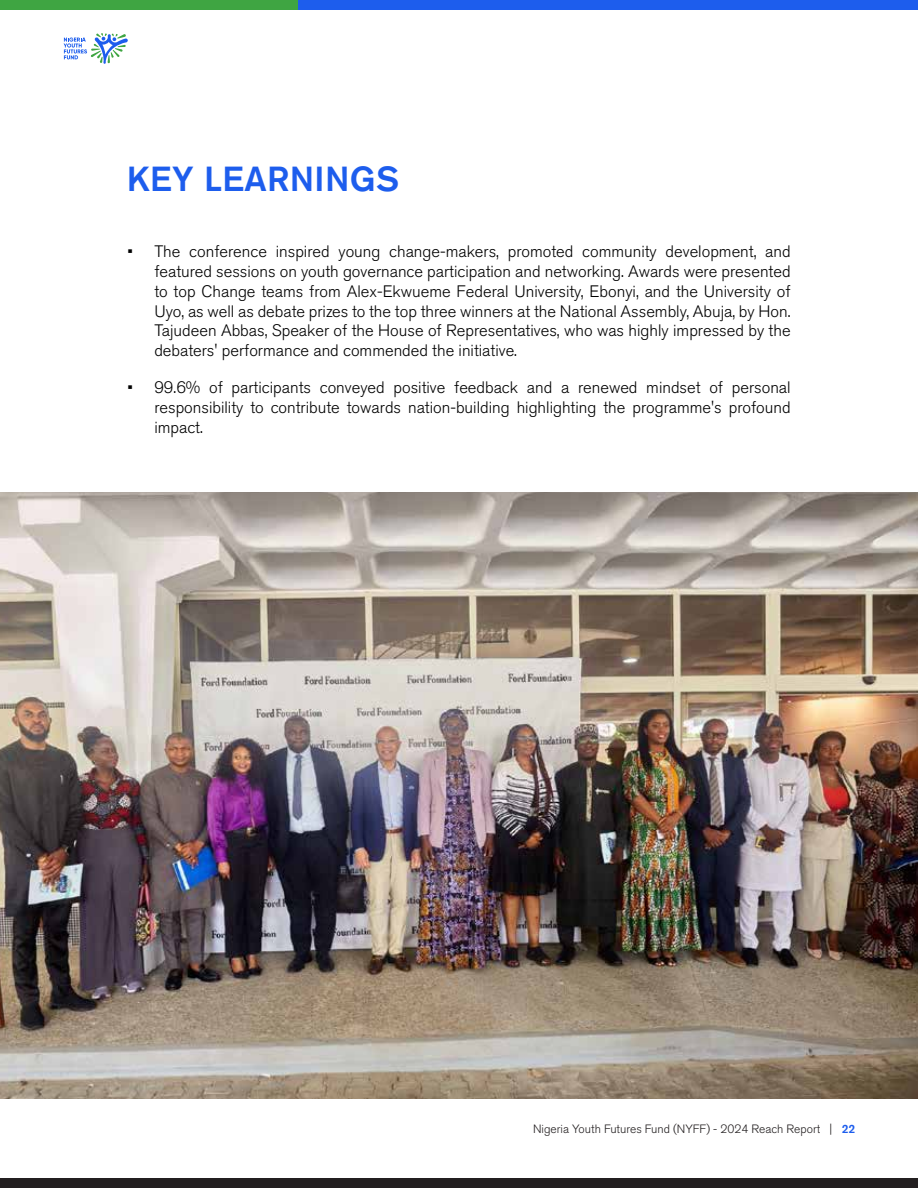
<style>
.page{position:relative;width:918px;height:1188px;background:#fff}
.page>*{position:absolute;margin:0;border:0;box-sizing:border-box;transform-origin:0 0}
.t1{font:500 34.5px "Akzidenz Grotesk BQ";letter-spacing:.01em;color:#1d5ded}
.t2{font:300 16.5px/19.8px "Akzidenz Grotesk BQ";color:#000;text-align:justify}
.t3{font:300 12px "Akzidenz Grotesk BQ";color:#231f20}
.s1{font-weight:500;color:#1d5ded}
</style>
<div class="page">
<img style="left:0;top:493px;width:918px;height:606px">
<div style="left:0;top:0;width:299px;height:10px;background:#3fa542"></div>
<div style="left:299px;top:0;width:619px;height:10px;background:#1d5ded"></div>
<div style="left:0;top:1178px;width:918px;height:10px;background:#231f20"></div>
<svg style="left:64px;top:33px;width:64px;height:31px"></svg>
<h1 class="t1" style="left:127px;top:158px;width:274px">KEY LEARNINGS</h1>
<p class="t2" style="left:154px;top:242px;width:638px;text-indent:-27px">• The conference inspired young change-makers, promoted community development, and featured sessions on youth governance participation and networking. Awards were presented to top Change teams from Alex-Ekwueme Federal University, Ebonyi, and the University of Uyo, as well as debate prizes to the top three winners at the National Assembly, Abuja, by Hon.<br>Tajudeen Abbas, Speaker of the House of Representatives, who was highly impressed by the debaters' performance and commended the initiative.</p>
<p class="t2" style="left:154px;top:378px;width:638px;text-indent:-27px">• 99.6% of participants conveyed positive feedback and a renewed mindset of personal responsibility to contribute towards nation-building highlighting the programme's profound impact.</p>
<p class="t3" style="left:533px;top:1123px;width:323px">Nigeria Youth Futures Fund (NYFF) - 2024 Reach Report | <span class="s1">22</span></p>
</div>
